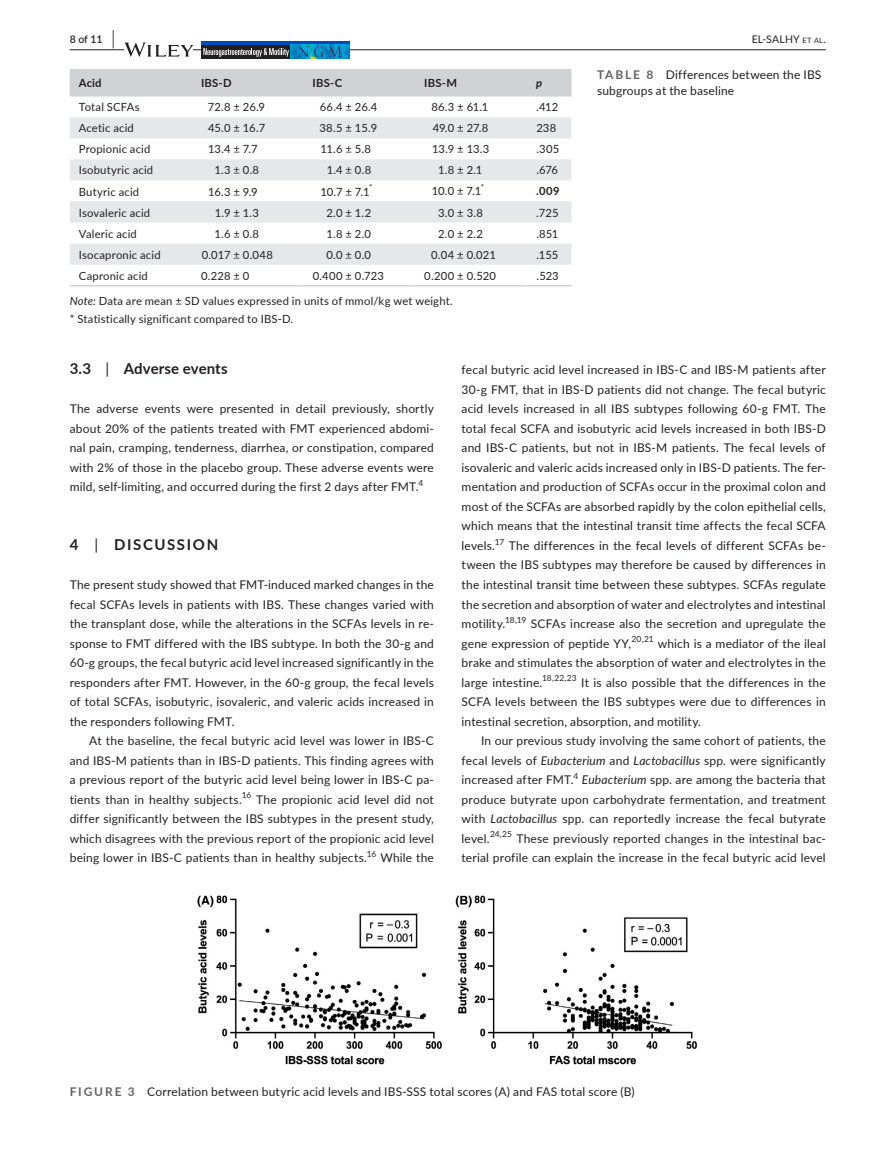
<style>
.page{position:relative;width:893px;height:1174px;background:#fff}
.page>*{position:absolute;margin:0;border:0;box-sizing:border-box;transform-origin:0 0}
.t1{font:700 15px "Lato";letter-spacing:.02em;color:#231f20}
.t2{font:700 15px "Lato";letter-spacing:.11em;color:#231f20}
.t3{font:12px/19.5px "Lato";letter-spacing:.015em;color:#231f20;text-align:justify}
.t4{font:11.25px/18px "Lato";letter-spacing:.015em;color:#231f20}
.t5{font:700 11.25px "Lato";letter-spacing:.02em;color:#231f20}
.t6{font:italic 700 11.25px "Lato";color:#231f20}
.t7{font:10.5px "Lato";letter-spacing:.02em;color:#231f20}
.t8{font:600 10.5px "Lato";color:#231f20}
.t9{font:8.4px "Lato";color:#231f20}
.t10{font:7.8px "Lato";color:#231f20}
.s1{font-size:19.5px}
.s2{font-size:7.35px}
.s3{font-style:italic}
.s4{font-weight:700;color:#636366}
.s5{font-weight:400}
</style>
<div class="page">
<hr style="left:70px;top:49px;width:756px;height:1px;background:#231f20">
<svg style="left:124px;top:43px;width:69px;height:14px"></svg>
<div style="left:201px;top:41px;width:149px;height:18px;background:#231f20"></div>
<svg style="left:203px;top:48px;width:86px;height:9px"></svg>
<hr style="left:201px;top:41px;width:149px;height:4px;background:#004aba">
<img style="left:291px;top:45px;width:59px;height:14px">
<div style="left:70px;top:69px;width:501px;height:28px;background:#d1d2d4"></div>
<svg style="left:70px;top:117px;width:501px;height:148px;fill:#e6e7e9"></svg>
<hr style="left:70px;top:285px;width:122px;height:1px;background:#d1d2d4">
<hr style="left:192px;top:285px;width:112px;height:1px;background:#d1d2d4">
<hr style="left:304px;top:285px;width:111px;height:1px;background:#d1d2d4">
<hr style="left:415px;top:285px;width:112px;height:1px;background:#d1d2d4">
<hr style="left:527px;top:285px;width:44px;height:1px;background:#d1d2d4">
<img style="left:198px;top:895px;width:499px;height:169px">
<p class="t8" style="left:70px;top:31px;width:46px">8 of 11 <span class="s1">|</span></p>
<p class="t7" style="left:752px;top:31px;width:76px">EL-SALHY <span class="s2">et al</span>.</p>
<p class="t5" style="left:79px;top:75px;width:24px">Acid</p>
<p class="t5" style="left:201px;top:75px;width:32px">IBS-D</p>
<p class="t5" style="left:313px;top:75px;width:31px">IBS-C</p>
<p class="t5" style="left:424px;top:75px;width:34px">IBS-M</p>
<p class="t6" style="left:536px;top:75px;width:8px">p</p>
<p class="t4" style="left:79px;top:98px;width:63px">Total SCFAs</p>
<p class="t4" style="left:208px;top:98px;width:59px">72.8 ± 26.9</p>
<p class="t4" style="left:320px;top:98px;width:59px">66.4 ± 26.4</p>
<p class="t4" style="left:431px;top:98px;width:59px">86.3 ± 61.1</p>
<p class="t4" style="left:536px;top:98px;width:24px">.412</p>
<p class="t4" style="left:79px;top:119px;width:57px">Acetic acid</p>
<p class="t4" style="left:208px;top:119px;width:59px">45.0 ± 16.7</p>
<p class="t4" style="left:319px;top:119px;width:59px">38.5 ± 15.9</p>
<p class="t4" style="left:433px;top:119px;width:57px">49.0 ± 27.8</p>
<p class="t4" style="left:536px;top:119px;width:21px">238</p>
<p class="t4" style="left:79px;top:140px;width:73px">Propionic acid</p>
<p class="t4" style="left:208px;top:140px;width:51px">13.4 ± 7.7</p>
<p class="t4" style="left:320px;top:140px;width:52px">11.6 ± 5.8</p>
<p class="t4" style="left:432px;top:140px;width:59px">13.9 ± 13.3</p>
<p class="t4" style="left:536px;top:140px;width:25px">.305</p>
<p class="t4" style="left:79px;top:161px;width:76px">Isobutyric acid</p>
<p class="t4" style="left:214px;top:161px;width:46px">1.3 ± 0.8</p>
<p class="t4" style="left:327px;top:161px;width:46px">1.4 ± 0.8</p>
<p class="t4" style="left:438px;top:161px;width:46px">1.8 ± 2.1</p>
<p class="t4" style="left:536px;top:161px;width:23px">.676</p>
<p class="t4" style="left:79px;top:182px;width:62px">Butyric acid</p>
<p class="t4" style="left:208px;top:182px;width:51px">16.3 ± 9.9</p>
<p class="t4" style="left:320px;top:182px;width:51px">10.7 ± 7.1</p>
<p class="t10" style="left:369px;top:182px;width:5px">*</p>
<p class="t10" style="left:481px;top:182px;width:5px">*</p>
<p class="t5" style="left:536px;top:183px;width:25px">.009</p>
<p class="t4" style="left:432px;top:182px;width:51px">10.0 ± 7.1</p>
<p class="t4" style="left:79px;top:203px;width:73px">Isovaleric acid</p>
<p class="t4" style="left:215px;top:203px;width:46px">1.9 ± 1.3</p>
<p class="t4" style="left:326px;top:203px;width:46px">2.0 ± 1.2</p>
<p class="t4" style="left:438px;top:203px;width:46px">3.0 ± 3.8</p>
<p class="t4" style="left:536px;top:203px;width:24px">.725</p>
<p class="t4" style="left:79px;top:224px;width:60px">Valeric acid</p>
<p class="t4" style="left:215px;top:224px;width:46px">1.6 ± 0.8</p>
<p class="t4" style="left:326px;top:224px;width:46px">1.8 ± 2.0</p>
<p class="t4" style="left:438px;top:224px;width:46px">2.0 ± 2.2</p>
<p class="t4" style="left:536px;top:224px;width:24px">.851</p>
<p class="t4" style="left:79px;top:245px;width:83px">Isocapronic acid</p>
<p class="t4" style="left:202px;top:245px;width:73px">0.017 ± 0.048</p>
<p class="t4" style="left:327px;top:245px;width:46px">0.0 ± 0.0</p>
<p class="t4" style="left:431px;top:245px;width:66px">0.04 ± 0.021</p>
<p class="t4" style="left:536px;top:245px;width:23px">.155</p>
<p class="t4" style="left:79px;top:266px;width:71px">Capronic acid</p>
<p class="t4" style="left:201px;top:266px;width:50px">0.228 ± 0</p>
<p class="t4" style="left:313px;top:266px;width:73px">0.400 ± 0.723</p>
<p class="t4" style="left:424px;top:266px;width:73px">0.200 ± 0.520</p>
<p class="t4" style="left:536px;top:266px;width:24px">.523</p>
<p class="t4" style="left:70px;top:291px;width:384px"><span class="s3">Note:</span> Data are mean ± SD values expressed in units of mmol/kg wet weight. * Statistically significant compared to IBS-D.</p>
<p class="t3" style="left:597px;top:66px;width:226px;line-height:16.5px"><span class="s4">TABLE 8</span> Differences between the IBS subgroups at the baseline</p>
<p class="t1" style="left:70px;top:358px;width:160px">3.3 <span class="s5">|</span> Adverse events</p>
<p class="t3" style="left:70px;top:399px;width:366px">The adverse events were presented in detail previously, shortly about 20% of the patients treated with FMT experienced abdomi&shy;nal pain, cramping, tenderness, diarrhea, or constipation, compared with 2% of those in the placebo group. These adverse events were mild, self-limiting, and occurred during the first 2 days after FMT.</p>
<p class="t9" style="left:419px;top:477px;width:6px">4</p>
<p class="t2" style="left:70px;top:533px;width:150px">4 <span class="s5">|</span> DISCUSSION</p>
<p class="t3" style="left:70px;top:574px;width:366px">The present study showed that FMT-induced marked changes in the fecal SCFAs levels in patients with IBS. These changes varied with the transplant dose, while the alterations in the SCFAs levels in re&shy;sponse to FMT differed with the IBS subtype. In both the 30-g and 60-g groups, the fecal butyric acid level increased significantly in the responders after FMT. However, in the 60-g group, the fecal levels of total SCFAs, isobutyric, isovaleric, and valeric acids increased in the responders following FMT.</p>
<p class="t3" style="left:70px;top:730px;width:366px;text-indent:20px">At the baseline, the fecal butyric acid level was lower in IBS-C and IBS-M patients than in IBS-D patients. This finding agrees with a previous report of the butyric acid level being lower in IBS-C pa&shy;tients than in healthy subjects.<sup>16</sup> The propionic acid level did not differ significantly between the IBS subtypes in the present study, which disagrees with the previous report of the propionic acid level being lower in IBS-C patients than in healthy subjects.<sup>16</sup> While the</p>
<p class="t3" style="left:462px;top:360px;width:366px">fecal butyric acid level increased in IBS-C and IBS-M patients after 30-g FMT, that in IBS-D patients did not change. The fecal butyric acid levels increased in all IBS subtypes following 60-g FMT. The total fecal SCFA and isobutyric acid levels increased in both IBS-D and IBS-C patients, but not in IBS-M patients. The fecal levels of isovaleric and valeric acids increased only in IBS-D patients. The fer&shy;mentation and production of SCFAs occur in the proximal colon and most of the SCFAs are absorbed rapidly by the colon epithelial cells, which means that the intestinal transit time affects the fecal SCFA levels.</p>
<p class="t9" style="left:495px;top:535px;width:11px">17</p>
<p class="t3" style="left:462px;top:535px;width:366px;text-indent:47px">The differences in the fecal levels of different SCFAs be&shy;tween the IBS subtypes may therefore be caused by differences in the intestinal transit time between these subtypes. SCFAs regulate the secretion and absorption of water and electrolytes and intestinal motility.</p>
<p class="t9" style="left:505px;top:613px;width:23px">18,19</p>
<p class="t3" style="left:462px;top:613px;width:366px;text-indent:69px">SCFAs increase also the secretion and upregulate the gene expression of peptide YY,</p>
<p class="t9" style="left:632px;top:633px;width:24px">20,21</p>
<p class="t3" style="left:462px;top:633px;width:366px;text-indent:196px">which is a mediator of the ileal brake and stimulates the absorption of water and electrolytes in the large intestine.</p>
<p class="t9" style="left:542px;top:672px;width:36px">18,22,23</p>
<p class="t3" style="left:462px;top:672px;width:366px;text-indent:120px">It is also possible that the differences in the SCFA levels between the IBS subtypes were due to differences in intestinal secretion, absorption, and motility.</p>
<p class="t3" style="left:462px;top:730px;width:366px;text-indent:20px">In our previous study involving the same cohort of patients, the fecal levels of <span class="s3">Eubacterium</span> and <span class="s3">Lactobacillus</span> spp. were significantly increased after FMT.</p>
<p class="t9" style="left:574px;top:769px;width:6px">4</p>
<p class="t3" style="left:462px;top:769px;width:366px;text-indent:120px"><span class="s3">Eubacterium</span> spp. are among the bacteria that produce butyrate upon carbohydrate fermentation, and treatment with <span class="s3">Lactobacillus</span> spp. can reportedly increase the fecal butyrate level.<sup>24,25</sup> These previously reported changes in the intestinal bac&shy;terial profile can explain the increase in the fecal butyric acid level</p>
<p class="t3" style="left:70px;top:1081px;width:567px"><span class="s4">FIGURE 3</span> Correlation between butyric acid levels and IBS-SSS total scores (A) and FAS total score (B)</p>
</div>
